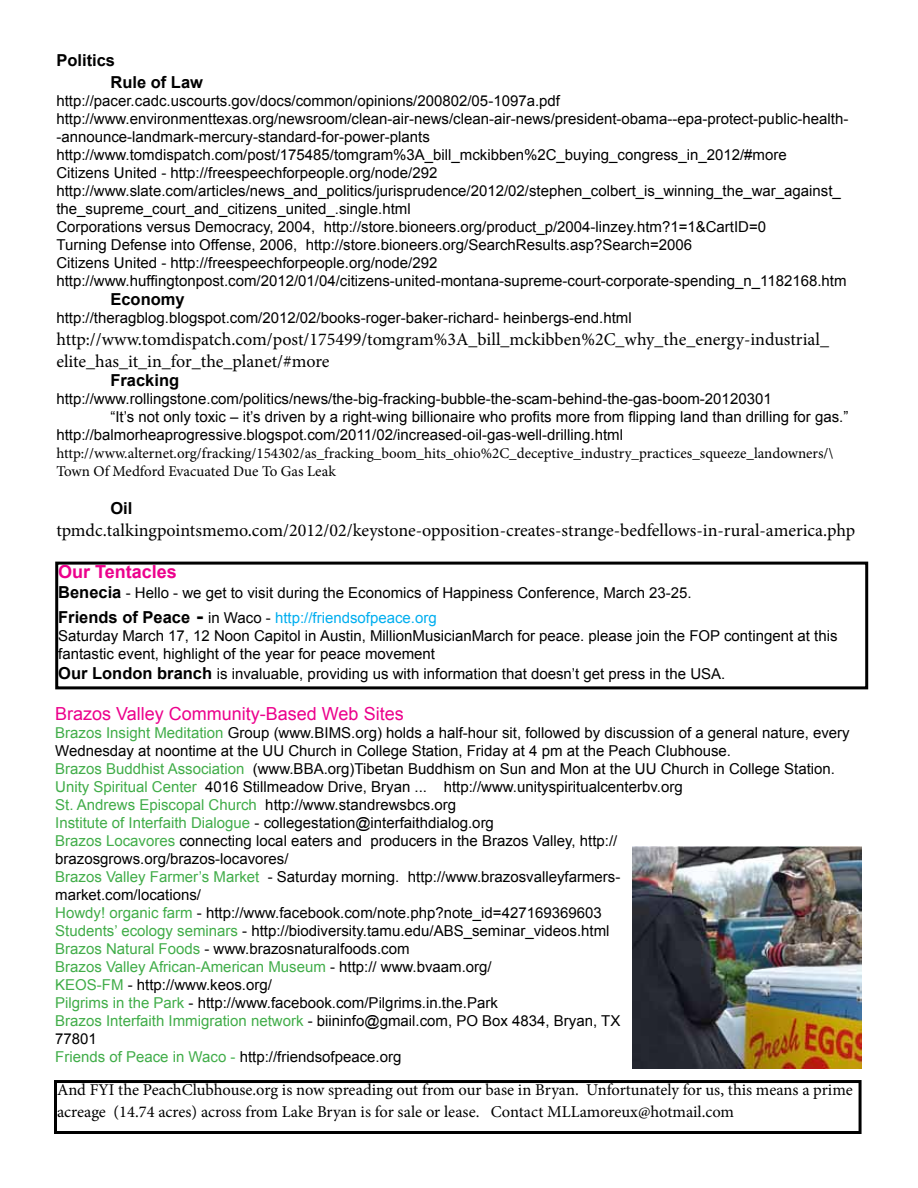
<style>
.page{position:relative;width:918px;height:1188px;background:#fff}
.page>*{position:absolute;margin:0;border:0;box-sizing:border-box;transform-origin:0 0}
.t1{font:18px/21.6px "Minion Pro";color:#000}
.t2{font:18px "Arial";color:#ec008c}
.t3{font:700 18px "Arial";color:#ec008c}
.t4{font:16.5px/21.6px "Minion Pro";letter-spacing:-.005em;color:#000}
.t5{font:700 16.5px/21.6px "Arial";color:#000}
.t6{font:15px/18px "Arial";color:#000}
.t7{font:15px/18px "Minion Pro";color:#000}
.s1{font-weight:700;font-size:16.5px}
.s2{font-weight:700;font-size:21px}
.s3{color:#00aeef}
.s4{color:#41ad49}
</style>
<div class="page">
<div style="left:54px;top:1080px;width:808px;height:54px;border:3px solid #000"></div>
<div style="left:55px;top:562px;width:813px;height:127px;border:3px solid #000"></div>
<img style="left:632px;top:846px;width:230px;height:223px">
<p class="t5" style="left:110px;top:50px;width:94px;text-indent:-54px">Politics<br>Rule of Law</p>
<p class="t6" style="left:56px;top:92px;width:793px">http://pacer.cadc.uscourts.gov/docs/common/opinions/200802/05-1097a.pdf http://www.environmenttexas.org/newsroom/clean-air-news/clean-air-news/president-obama--epa-protect-public-health--announce-landmark-mercury-standard-for-power-plants http://www.tomdispatch.com/post/175485/tomgram%3A_bill_mckibben%2C_buying_congress_in_2012/#more<br>Citizens United - http://freespeechforpeople.org/node/292 http://www.slate.com/articles/news_and_politics/jurisprudence/2012/02/stephen_colbert_is_winning_the_war_against_ the_supreme_court_and_citizens_united_.single.html<br>Corporations versus Democracy, 2004, http://store.bioneers.org/product_p/2004-linzey.htm?1=1&amp;CartID=0<br>Turning Defense into Offense, 2006, http://store.bioneers.org/SearchResults.asp?Search=2006<br>Citizens United - http://freespeechforpeople.org/node/292 http://www.huffingtonpost.com/2012/01/04/citizens-united-montana-supreme-court-corporate-spending_n_1182168.htm</p>
<p class="t5" style="left:110px;top:289px;width:76px">Economy</p>
<p class="t6" style="left:56px;top:309px;width:577px">http://theragblog.blogspot.com/2012/02/books-roger-baker-richard- heinbergs-end.html</p>
<p class="t1" style="left:56px;top:329px;width:774px">http://www.tomdispatch.com/post/175499/tomgram%3A_bill_mckibben%2C_why_the_energy-industrial_ elite_has_it_in_for_the_planet/#more</p>
<p class="t5" style="left:110px;top:370px;width:70px">Fracking</p>
<p class="t6" style="left:56px;top:390px;width:717px">http://www.rollingstone.com/politics/news/the-big-fracking-bubble-the-scam-behind-the-gas-boom-20120301</p>
<p class="t6" style="left:110px;top:408px;width:740px">“It’s not only toxic – it’s driven by a right-wing billionaire who profits more from flipping land than drilling for gas.”</p>
<p class="t6" style="left:56px;top:426px;width:568px">http://balmorheaprogressive.blogspot.com/2011/02/increased-oil-gas-well-drilling.html</p>
<p class="t7" style="left:56px;top:445px;width:779px">http://www.alternet.org/fracking/154302/as_fracking_boom_hits_ohio%2C_deceptive_industry_practices_squeeze_landowners/\<br>Town Of Medford Evacuated Due To Gas Leak</p>
<p class="t5" style="left:110px;top:498px;width:24px">Oil</p>
<p class="t1" style="left:56px;top:519px;width:800px">tpmdc.talkingpointsmemo.com/2012/02/keystone-opposition-creates-strange-bedfellows-in-rural-america.php</p>
<p class="t3" style="left:58px;top:560px;width:120px">Our Tentacles</p>
<p class="t6" style="left:58px;top:580px;width:635px;line-height:25.2px"><span class="s1">Benecia</span> - Hello - we get to visit during the Economics of Happiness Conference, March 23-25.<br><span class="s1">Friends of Peace</span> <span class="s2">-</span> in Waco - <span class="s3">http://friendsofpeace.org</span></p>
<p class="t6" style="left:58px;top:627px;width:781px">Saturday March 17, 12 Noon Capitol in Austin, MillionMusicianMarch for peace. please join the FOP contingent at this fantastic event, highlight of the year for peace movement</p>
<p class="t6" style="left:58px;top:664px;width:669px"><span class="s1">Our London branch</span> is invaluable, providing us with information that doesn’t get press in the USA.</p>
<p class="t2" style="left:55px;top:702px;width:350px">Brazos Valley Community-Based Web Sites</p>
<p class="t6" style="left:55px;top:724px;width:796px"><span class="s4">Brazos Insight Meditation</span> Group (www.BIMS.org) holds a half-hour sit, followed by discussion of a general nature, every Wednesday at noontime at the UU Church in College Station, Friday at 4 pm at the Peach Clubhouse.<br><span class="s4">Brazos Buddhist Association</span> (www.BBA.org)Tibetan Buddhism on Sun and Mon at the UU Church in College Station.<br><span class="s4">Unity Spiritual Center</span> 4016 Stillmeadow Drive, Bryan ... http://www.unityspiritualcenterbv.org<br><span class="s4">St. Andrews Episcopal Church</span> http://www.standrewsbcs.org<br><span class="s4">Institute of Interfaith Dialogue</span> - collegestation@interfaithdialog.org<br><span class="s4">Brazos Locavores</span> connecting local eaters and producers in the Brazos Valley, http:// brazosgrows.org/brazos-locavores/<br><span class="s4">Brazos Valley Farmer’s Market</span> - Saturday morning. http://www.brazosvalleyfarmers-<br>market.com/locations/<br><span class="s4">Howdy! organic farm</span> - http://www.facebook.com/note.php?note_id=427169369603<br><span class="s4">Students’ ecology seminars</span> - http://biodiversity.tamu.edu/ABS_seminar_videos.html<br><span class="s4">Brazos Natural Foods</span> - www.brazosnaturalfoods.com<br><span class="s4">Brazos Valley African-American Museum</span> - http:// www.bvaam.org/<br><span class="s4">KEOS-FM</span> - http://www.keos.org/<br><span class="s4">Pilgrims in the Park</span> - http://www.facebook.com/Pilgrims.in.the.Park<br><span class="s4">Brazos Interfaith Immigration network</span> - biininfo@gmail.com, PO Box 4834, Bryan, TX<br>77801<br><span class="s4">Friends of Peace in Waco -</span> http://friendsofpeace.org</p>
<p class="t4" style="left:57px;top:1079px;width:797px">And FYI the PeachClubhouse.org is now spreading out from our base in Bryan. Unfortunately for us, this means a prime acreage (14.74 acres) across from Lake Bryan is for sale or lease. Contact MLLamoreux@hotmail.com</p>
</div>
